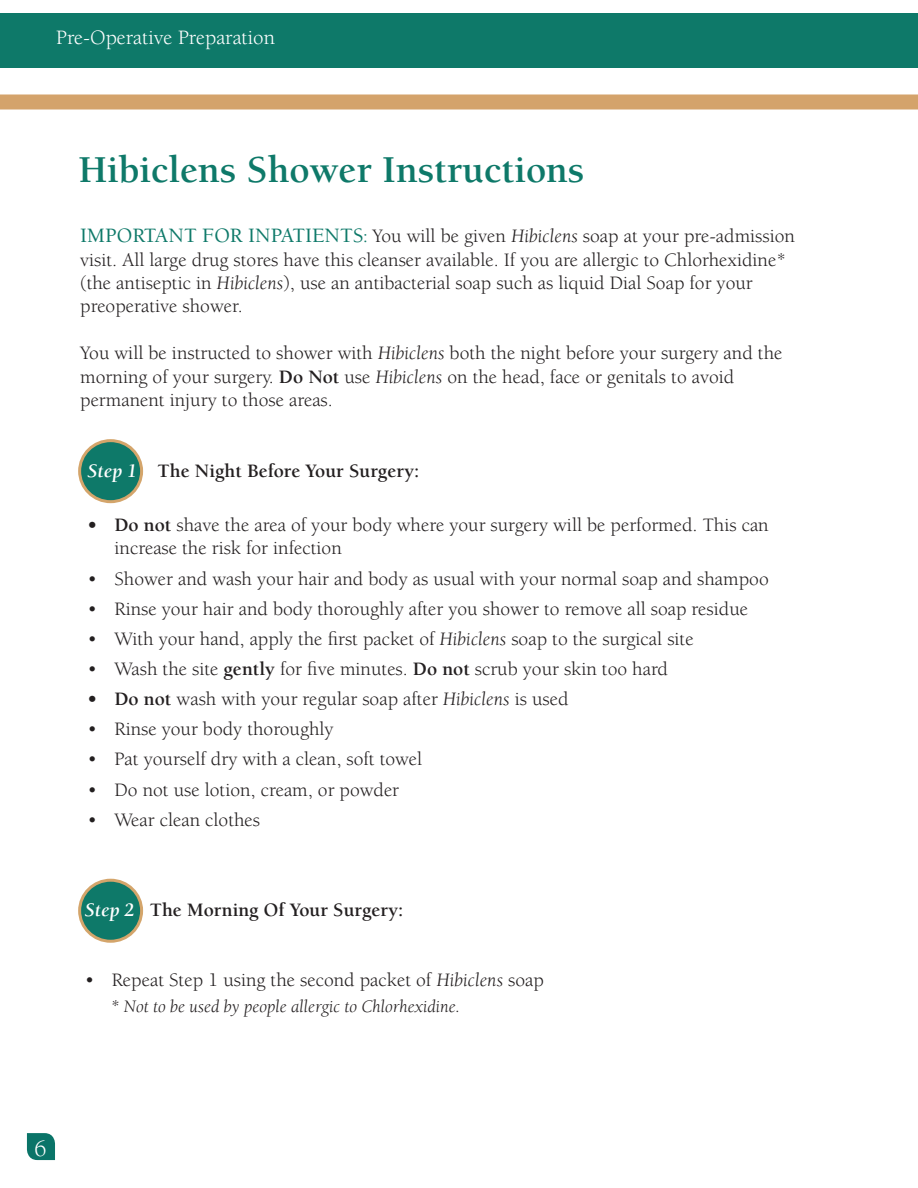
<style>
.page{position:relative;width:918px;height:1188px;background:#fff}
.page>*{position:absolute;margin:0;border:0;box-sizing:border-box;transform-origin:0 0}
.t1{font:700 39px "Berkeley";color:#0e7969}
.t2{font:24px "Berkeley";color:#fff}
.t3{font:21px "Berkeley";color:#fff}
.t4{font:19.5px/23.4px "Berkeley";color:#231f20}
.t5{font:700 19.5px "Berkeley";color:#231f20}
.t6{font:italic 18px "Berkeley";color:#231f20}
.s1{font-weight:500;font-size:21px;color:#0e7969}
.s2{font-weight:500;font-size:18px;color:#0e7969}
.s3{font-style:italic}
.s4{font-weight:700}
.s5{font-style:italic;color:#fff}
</style>
<div class="page">
<div style="left:0;top:13px;width:918px;height:55px;background:#0e7969"></div>
<div style="left:0;top:94px;width:918px;height:16px;background:#d4a36b"></div>
<div style="left:80px;top:441px;width:62px;height:61px;background:#0e7969;border-radius:50%"></div>
<div style="left:78px;top:439px;width:65px;height:64px;border:3px solid #d4a56b;border-radius:50%"></div>
<div style="left:80px;top:880px;width:62px;height:61px;background:#0e7969;border-radius:50%"></div>
<div style="left:78px;top:879px;width:65px;height:64px;border:3px solid #d4a56b;border-radius:50%"></div>
<svg style="left:27px;top:1133px;width:28px;height:27px"></svg>
<p class="t3" style="left:56px;top:26px;width:220px">Pre-Operative Preparation</p>
<p class="t1" style="left:79px;top:149px;width:507px">Hibiclens Shower Instructions</p>
<p class="t4" style="left:80px;top:225px;width:716px"><span class="s1">IMPORTANT FOR INPATIENTS</span><span class="s2">:</span> You will be given <span class="s3">Hibiclens</span> soap at your pre-admission visit. All large drug stores have this cleanser available. If you are allergic to Chlorhexidine* (the antiseptic in <span class="s3">Hibiclens</span>), use an antibacterial soap such as liquid Dial Soap for your preoperative shower.</p>
<p class="t4" style="left:80px;top:342px;width:704px">You will be instructed to shower with <span class="s3">Hibiclens</span> both the night before your surgery and the morning of your surgery. <span class="s4">Do Not</span> use <span class="s3">Hibiclens</span> on the head, face or genitals to avoid permanent injury to those areas.</p>
<p class="t5" style="left:88px;top:461px;width:333px"><span class="s5">Step 1</span> The Night Before Your Surgery:</p>
<p class="t4" style="left:115px;top:514px;width:656px;text-indent:-27px"><span class="s4">• Do not</span> shave the area of your body where your surgery will be performed. This can increase the risk for infection</p>
<p class="t4" style="left:88px;top:567px;width:683px">• Shower and wash your hair and body as usual with your normal soap and shampoo</p>
<p class="t4" style="left:88px;top:597px;width:662px">• Rinse your hair and body thoroughly after you shower to remove all soap residue</p>
<p class="t4" style="left:88px;top:627px;width:608px">• With your hand, apply the first packet of <span class="s3">Hibiclens</span> soap to the surgical site</p>
<p class="t4" style="left:88px;top:658px;width:582px">• Wash the site <span class="s4">gently</span> for five minutes. <span class="s4">Do not</span> scrub your skin too hard</p>
<p class="t4" style="left:88px;top:688px;width:483px"><span class="s4">• Do not</span> wash with your regular soap after <span class="s3">Hibiclens</span> is used</p>
<p class="t4" style="left:88px;top:718px;width:248px">• Rinse your body thoroughly</p>
<p class="t4" style="left:88px;top:748px;width:336px">• Pat yourself dry with a clean, soft towel</p>
<p class="t4" style="left:88px;top:778px;width:313px">• Do not use lotion, cream, or powder</p>
<p class="t4" style="left:88px;top:808px;width:174px">• Wear clean clothes</p>
<p class="t5" style="left:85px;top:900px;width:320px"><span class="s5">Step 2</span> The Morning Of Your Surgery:</p>
<p class="t4" style="left:85px;top:969px;width:461px">• Repeat Step 1 using the second packet of <span class="s3">Hibiclens</span> soap</p>
<p class="t6" style="left:111px;top:997px;width:351px">* Not to be used by people allergic to Chlorhexidine.</p>
<p class="t2" style="left:34px;top:1135px;width:14px">6</p>
</div>
